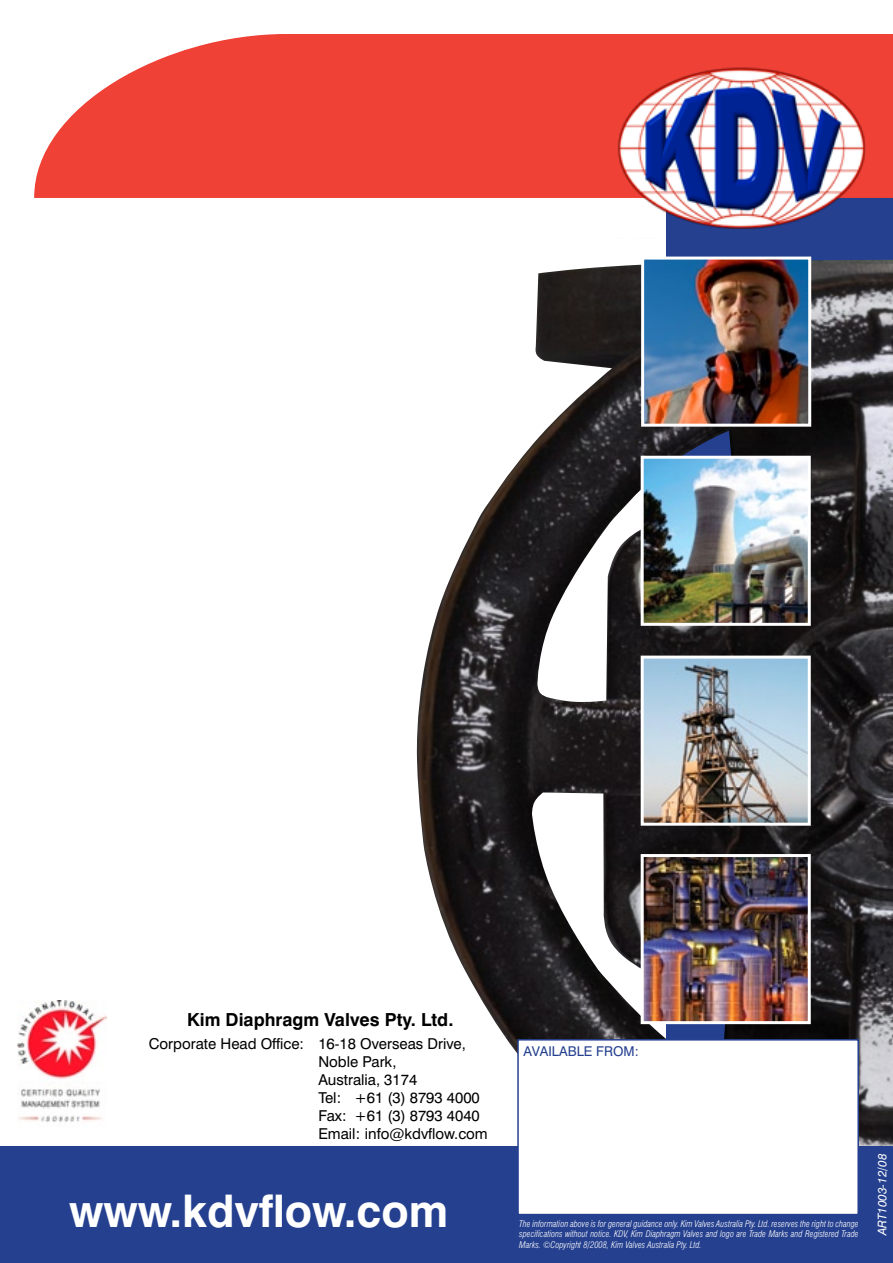
<style>
.page{position:relative;width:893px;height:1263px;background:#fff}
.page>*{position:absolute;margin:0;border:0;box-sizing:border-box;transform-origin:0 0}
.Header_Box_Text{font:700 45px "Swiss 721 BT";color:#fff}
.t1{font:700 18px "Swiss 721 BT";color:#000}
.t2{font:15px/18px "Swiss 721 BT";color:#000}
.t3{font:13.5px "Swiss 721 BT";color:#25408f}
.Small_caption{font:italic 12px "Swiss 721 BT";color:#fff}
.Disclaimer{font:italic 300 condensed 9px/10.5px "Swiss 721 BT";color:#fff;text-align:justify}
</style>
<div class="page">
<div style="left:666px;top:190px;width:227px;height:1073px;background:#25408f"></div>
<img style="left:416px;top:260px;width:477px;height:887px">
<div style="left:0;top:1147px;width:893px;height:116px;background:#25408f"></div>
<svg style="left:34px;top:34px;width:859px;height:164px;background:#f05247"></svg>
<div style="left:517px;top:1039px;width:342px;height:176px;background:#fff;border:2px solid #25408f"></div>
<img style="left:17px;top:1000px;width:90px;height:122px">
<img style="left:609px;top:60px;width:267px;height:169px">
<img style="left:645px;top:261px;width:162px;height:162px">
<div style="left:641px;top:257px;width:170px;height:170px;border:3px solid #fff"></div>
<img style="left:645px;top:858px;width:162px;height:162px">
<div style="left:641px;top:854px;width:170px;height:170px;border:3px solid #fff"></div>
<img style="left:645px;top:660px;width:162px;height:162px">
<div style="left:641px;top:656px;width:170px;height:170px;border:3px solid #fff"></div>
<img style="left:645px;top:460px;width:162px;height:162px">
<div style="left:641px;top:456px;width:170px;height:170px;border:3px solid #fff"></div>
<p class="t1" style="left:187px;top:1009px;width:268px">Kim Diaphragm Valves Pty. Ltd.</p>
<p class="t2" style="left:318px;top:1034px;width:171px;text-indent:-170px">Corporate Head Office: 16-18 Overseas Drive,<br>Noble Park,<br>Australia, 3174<br>Tel: +61 (3) 8793 4000<br>Fax: +61 (3) 8793 4040<br>Email: info@kdvflow.com</p>
<p class="Header_Box_Text" style="left:69px;top:1183px;width:381px">www.kdvflow.com</p>
<p class="t3" style="left:523px;top:1043px;width:117px">AVAILABLE FROM:</p>
<p class="Disclaimer" style="left:519px;top:1218px;width:341px">The information above is for general guidance only. Kim Valves Australia Pty. Ltd. reserves the right to change specifications without notice. KDV, Kim Diaphragm Valves and logo are Trade Marks and Registered Trade Marks. ©Copyright 8/2008, Kim Valves Australia Pty. Ltd.</p>
<p class="Small_caption" style="left:875px;top:1235px;width:83px;rotate:-90deg">ART1003-12/08</p>
</div>
